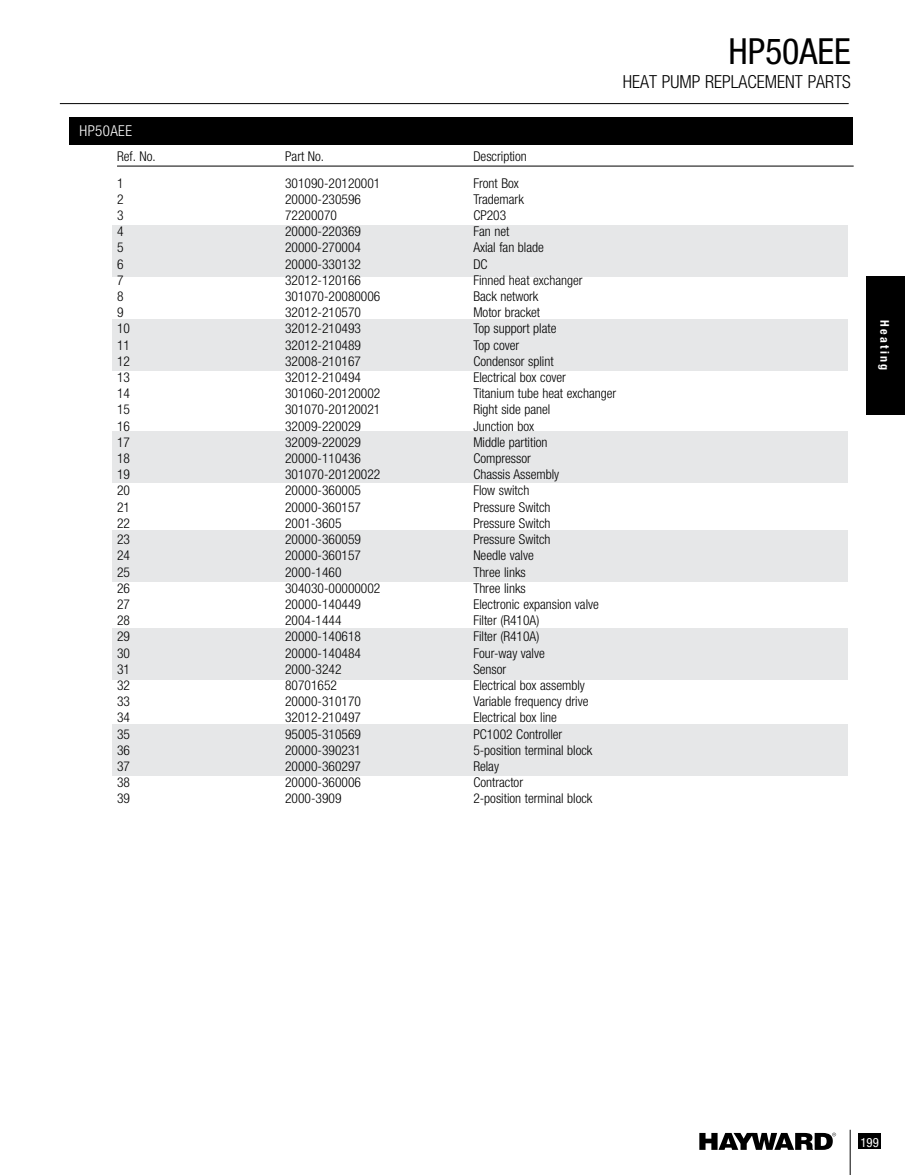
<style>
.page{position:relative;width:905px;height:1175px;background:#fff}
.page>*{position:absolute;margin:0;border:0;box-sizing:border-box;transform-origin:0 0}
.t1{font:condensed 36px "Helvetica Neue LT Std";color:#000}
.t2{font:300 condensed 18px "Helvetica Neue LT Std";color:#000}
.t3{font:300 condensed 15px "Helvetica Neue LT Std";letter-spacing:.025em;color:#fff}
.t4{font:300 condensed 13.5px "Helvetica Neue LT Std";color:#000}
.t5{font:condensed 12.75px "Helvetica Neue LT Std";color:#fff}
.t6{font:700 condensed 12px "Helvetica Neue LT Std";letter-spacing:.2em;color:#fff}
</style>
<div class="page">
<hr style="left:849px;top:1129px;width:1px;height:45px;background:#000">
<div style="left:858px;top:1133px;width:22px;height:15px;background:#000"></div>
<svg style="left:699px;top:1132px;width:137px;height:17px"></svg>
<hr style="left:60px;top:103px;width:788px;height:1px;background:#000">
<div style="left:866px;top:276px;width:38px;height:138px;background:#000"></div>
<div style="left:69px;top:117px;width:784px;height:27px;background:#000"></div>
<div style="left:112px;top:724px;width:736px;height:51px;background:#e6e7e8"></div>
<div style="left:112px;top:628px;width:736px;height:51px;background:#e6e7e8"></div>
<div style="left:112px;top:225px;width:736px;height:51px;background:#e6e7e8"></div>
<div style="left:112px;top:319px;width:736px;height:51px;background:#e6e7e8"></div>
<div style="left:112px;top:530px;width:736px;height:51px;background:#e6e7e8"></div>
<div style="left:112px;top:432px;width:736px;height:51px;background:#e6e7e8"></div>
<hr style="left:117px;top:166px;width:736px;height:1px;background:#000">
<h1 class="t1" style="left:728px;top:30px;width:124px">HP50AEE</h1>
<h2 class="t2" style="left:622px;top:71px;width:230px">HEAT PUMP REPLACEMENT PARTS</h2>
<p class="t3" style="left:80px;top:122px;width:54px">HP50AEE</p>
<p class="t4" style="left:117px;top:149px;width:40px">Ref. No.</p>
<p class="t4" style="left:285px;top:149px;width:41px">Part No.</p>
<p class="t4" style="left:473px;top:149px;width:55px">Description</p>
<p class="t4" style="left:117px;top:175px;width:8px">1</p>
<p class="t4" style="left:285px;top:175px;width:97px">301090-20120001</p>
<p class="t4" style="left:473px;top:175px;width:47px">Front Box</p>
<p class="t4" style="left:117px;top:191px;width:8px">2</p>
<p class="t4" style="left:285px;top:191px;width:77px">20000-230596</p>
<p class="t4" style="left:473px;top:191px;width:52px">Trademark</p>
<p class="t4" style="left:117px;top:207px;width:8px">3</p>
<p class="t4" style="left:285px;top:207px;width:53px">72200070</p>
<p class="t4" style="left:473px;top:207px;width:34px">CP203</p>
<p class="t4" style="left:117px;top:224px;width:8px">4</p>
<p class="t4" style="left:285px;top:224px;width:77px">20000-220369</p>
<p class="t4" style="left:473px;top:224px;width:38px">Fan net</p>
<p class="t4" style="left:117px;top:240px;width:8px">5</p>
<p class="t4" style="left:285px;top:240px;width:77px">20000-270004</p>
<p class="t4" style="left:473px;top:240px;width:72px">Axial fan blade</p>
<p class="t4" style="left:117px;top:256px;width:8px">6</p>
<p class="t4" style="left:285px;top:256px;width:77px">20000-330132</p>
<p class="t4" style="left:473px;top:256px;width:16px">DC</p>
<p class="t4" style="left:117px;top:272px;width:8px">7</p>
<p class="t4" style="left:285px;top:272px;width:77px">32012-120166</p>
<p class="t4" style="left:473px;top:272px;width:111px">Finned heat exchanger</p>
<p class="t4" style="left:117px;top:288px;width:8px">8</p>
<p class="t4" style="left:285px;top:288px;width:97px">301070-20080006</p>
<p class="t4" style="left:473px;top:288px;width:67px">Back network</p>
<p class="t4" style="left:117px;top:305px;width:8px">9</p>
<p class="t4" style="left:285px;top:305px;width:77px">32012-210570</p>
<p class="t4" style="left:473px;top:305px;width:68px">Motor bracket</p>
<p class="t4" style="left:117px;top:321px;width:14px">10</p>
<p class="t4" style="left:285px;top:321px;width:77px">32012-210493</p>
<p class="t4" style="left:473px;top:321px;width:85px">Top support plate</p>
<p class="t4" style="left:117px;top:337px;width:14px">11</p>
<p class="t4" style="left:285px;top:337px;width:77px">32012-210489</p>
<p class="t4" style="left:473px;top:337px;width:48px">Top cover</p>
<p class="t4" style="left:117px;top:353px;width:14px">12</p>
<p class="t4" style="left:285px;top:353px;width:77px">32008-210167</p>
<p class="t4" style="left:473px;top:353px;width:82px">Condensor splint</p>
<p class="t4" style="left:117px;top:369px;width:14px">13</p>
<p class="t4" style="left:285px;top:369px;width:77px">32012-210494</p>
<p class="t4" style="left:473px;top:369px;width:94px">Electrical box cover</p>
<p class="t4" style="left:117px;top:386px;width:14px">14</p>
<p class="t4" style="left:285px;top:386px;width:97px">301060-20120002</p>
<p class="t4" style="left:473px;top:386px;width:144px">Titanium tube heat exchanger</p>
<p class="t4" style="left:117px;top:402px;width:14px">15</p>
<p class="t4" style="left:285px;top:402px;width:97px">301070-20120021</p>
<p class="t4" style="left:473px;top:402px;width:79px">Right side panel</p>
<p class="t4" style="left:117px;top:418px;width:14px">16</p>
<p class="t4" style="left:285px;top:418px;width:77px">32009-220029</p>
<p class="t4" style="left:473px;top:418px;width:62px">Junction box</p>
<p class="t4" style="left:117px;top:434px;width:14px">17</p>
<p class="t4" style="left:285px;top:434px;width:77px">32009-220029</p>
<p class="t4" style="left:473px;top:434px;width:76px">Middle partition</p>
<p class="t4" style="left:117px;top:450px;width:14px">18</p>
<p class="t4" style="left:285px;top:450px;width:77px">20000-110436</p>
<p class="t4" style="left:473px;top:450px;width:59px">Compressor</p>
<p class="t4" style="left:117px;top:467px;width:14px">19</p>
<p class="t4" style="left:285px;top:467px;width:97px">301070-20120022</p>
<p class="t4" style="left:473px;top:467px;width:87px">Chassis Assembly</p>
<p class="t4" style="left:117px;top:483px;width:14px">20</p>
<p class="t4" style="left:285px;top:483px;width:77px">20000-360005</p>
<p class="t4" style="left:473px;top:483px;width:58px">Flow switch</p>
<p class="t4" style="left:117px;top:499px;width:14px">21</p>
<p class="t4" style="left:285px;top:499px;width:77px">20000-360157</p>
<p class="t4" style="left:473px;top:499px;width:79px">Pressure Switch</p>
<p class="t4" style="left:117px;top:515px;width:14px">22</p>
<p class="t4" style="left:285px;top:515px;width:58px">2001-3605</p>
<p class="t4" style="left:473px;top:515px;width:79px">Pressure Switch</p>
<p class="t4" style="left:117px;top:531px;width:14px">23</p>
<p class="t4" style="left:285px;top:531px;width:77px">20000-360059</p>
<p class="t4" style="left:473px;top:531px;width:79px">Pressure Switch</p>
<p class="t4" style="left:117px;top:548px;width:14px">24</p>
<p class="t4" style="left:285px;top:548px;width:77px">20000-360157</p>
<p class="t4" style="left:473px;top:548px;width:62px">Needle valve</p>
<p class="t4" style="left:117px;top:564px;width:14px">25</p>
<p class="t4" style="left:285px;top:564px;width:58px">2000-1460</p>
<p class="t4" style="left:473px;top:564px;width:54px">Three links</p>
<p class="t4" style="left:117px;top:580px;width:14px">26</p>
<p class="t4" style="left:285px;top:580px;width:97px">304030-00000002</p>
<p class="t4" style="left:473px;top:580px;width:54px">Three links</p>
<p class="t4" style="left:117px;top:596px;width:14px">27</p>
<p class="t4" style="left:285px;top:596px;width:77px">20000-140449</p>
<p class="t4" style="left:473px;top:596px;width:127px">Electronic expansion valve</p>
<p class="t4" style="left:117px;top:612px;width:14px">28</p>
<p class="t4" style="left:285px;top:612px;width:58px">2004-1444</p>
<p class="t4" style="left:473px;top:612px;width:67px">Filter (R410A)</p>
<p class="t4" style="left:117px;top:629px;width:14px">29</p>
<p class="t4" style="left:285px;top:629px;width:77px">20000-140618</p>
<p class="t4" style="left:473px;top:629px;width:67px">Filter (R410A)</p>
<p class="t4" style="left:117px;top:645px;width:14px">30</p>
<p class="t4" style="left:285px;top:645px;width:77px">20000-140484</p>
<p class="t4" style="left:473px;top:645px;width:73px">Four-way valve</p>
<p class="t4" style="left:117px;top:661px;width:14px">31</p>
<p class="t4" style="left:285px;top:661px;width:58px">2000-3242</p>
<p class="t4" style="left:473px;top:661px;width:34px">Sensor</p>
<p class="t4" style="left:117px;top:677px;width:14px">32</p>
<p class="t4" style="left:285px;top:677px;width:53px">80701652</p>
<p class="t4" style="left:473px;top:677px;width:113px">Electrical box assembly</p>
<p class="t4" style="left:117px;top:693px;width:14px">33</p>
<p class="t4" style="left:285px;top:693px;width:77px">20000-310170</p>
<p class="t4" style="left:473px;top:693px;width:117px">Variable frequency drive</p>
<p class="t4" style="left:117px;top:710px;width:14px">34</p>
<p class="t4" style="left:285px;top:710px;width:77px">32012-210497</p>
<p class="t4" style="left:473px;top:710px;width:85px">Electrical box line</p>
<p class="t4" style="left:117px;top:726px;width:14px">35</p>
<p class="t4" style="left:285px;top:726px;width:77px">95005-310569</p>
<p class="t4" style="left:473px;top:726px;width:90px">PC1002 Controller</p>
<p class="t4" style="left:117px;top:742px;width:14px">36</p>
<p class="t4" style="left:285px;top:742px;width:77px">20000-390231</p>
<p class="t4" style="left:473px;top:742px;width:121px">5-position terminal block</p>
<p class="t4" style="left:117px;top:758px;width:14px">37</p>
<p class="t4" style="left:285px;top:758px;width:77px">20000-360297</p>
<p class="t4" style="left:473px;top:758px;width:27px">Relay</p>
<p class="t4" style="left:117px;top:774px;width:14px">38</p>
<p class="t4" style="left:285px;top:774px;width:77px">20000-360006</p>
<p class="t4" style="left:473px;top:774px;width:51px">Contractor</p>
<p class="t4" style="left:117px;top:791px;width:14px">39</p>
<p class="t4" style="left:285px;top:791px;width:58px">2000-3909</p>
<p class="t4" style="left:473px;top:791px;width:121px">2-position terminal block</p>
<p class="t6" style="left:892px;top:319px;width:52px;rotate:90deg">Heating</p>
<p class="t5" style="left:860px;top:1134px;width:20px">199</p>
</div>
